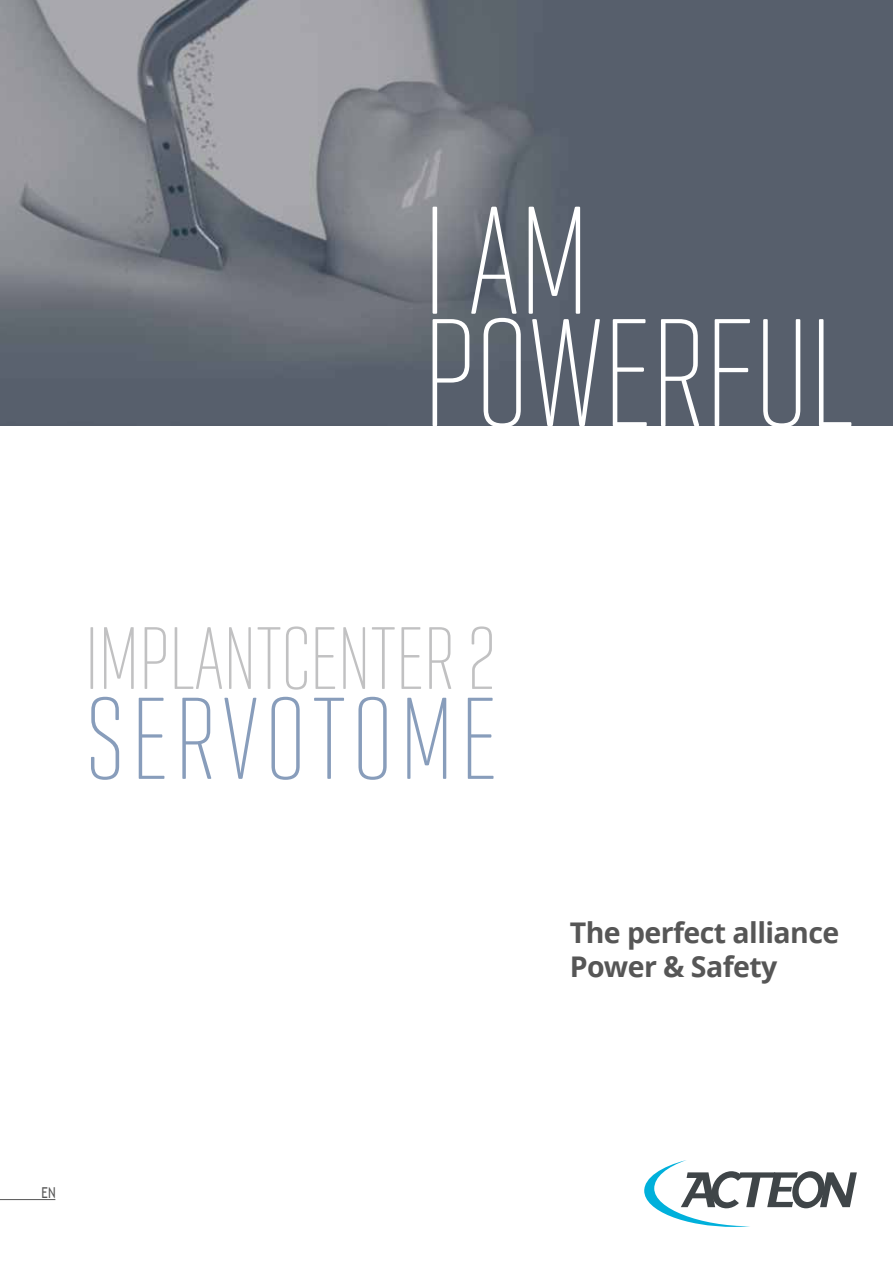
<style>
.page{position:relative;width:893px;height:1263px;background:#fff}
.page>*{position:absolute;margin:0;border:0;box-sizing:border-box;transform-origin:0 0}
.t1{font:200 157.5px/112.5px "Geogrotesque X Comp";color:#fff}
.t2{font:200 119.25px "Geogrotesque X Comp";letter-spacing:.055em;color:#889dbb}
.t3{font:200 90.75px "Geogrotesque X Comp";color:#c1c1c2}
.t4{font:700 28.5px/34.2px "Noto Sans";letter-spacing:-.02em;color:#565656}
.t5{font:15px "Trebuchet MS";color:#565656;scale:.8 1}
</style>
<div class="page">
<img style="left:0;top:0;width:893px;height:425px">
<hr style="left:0;top:1199px;width:55px;height:1px;background:#565656">
<svg style="left:644px;top:1160px;width:213px;height:67px"></svg>
<h1 class="t1" style="left:423px;top:199px;width:432px">I AM<br>POWERFUL</h1>
<h3 class="t3" style="left:85px;top:601px;width:412px">IMPLANTCENTER 2</h3>
<h2 class="t2" style="left:86px;top:664px;width:413px">SERVOTOME</h2>
<p class="t4" style="left:570px;top:914px;width:271px">The perfect alliance<br>Power &amp; Safety</p>
<p class="t5" style="left:42px;top:1183px;width:19px">EN</p>
</div>
